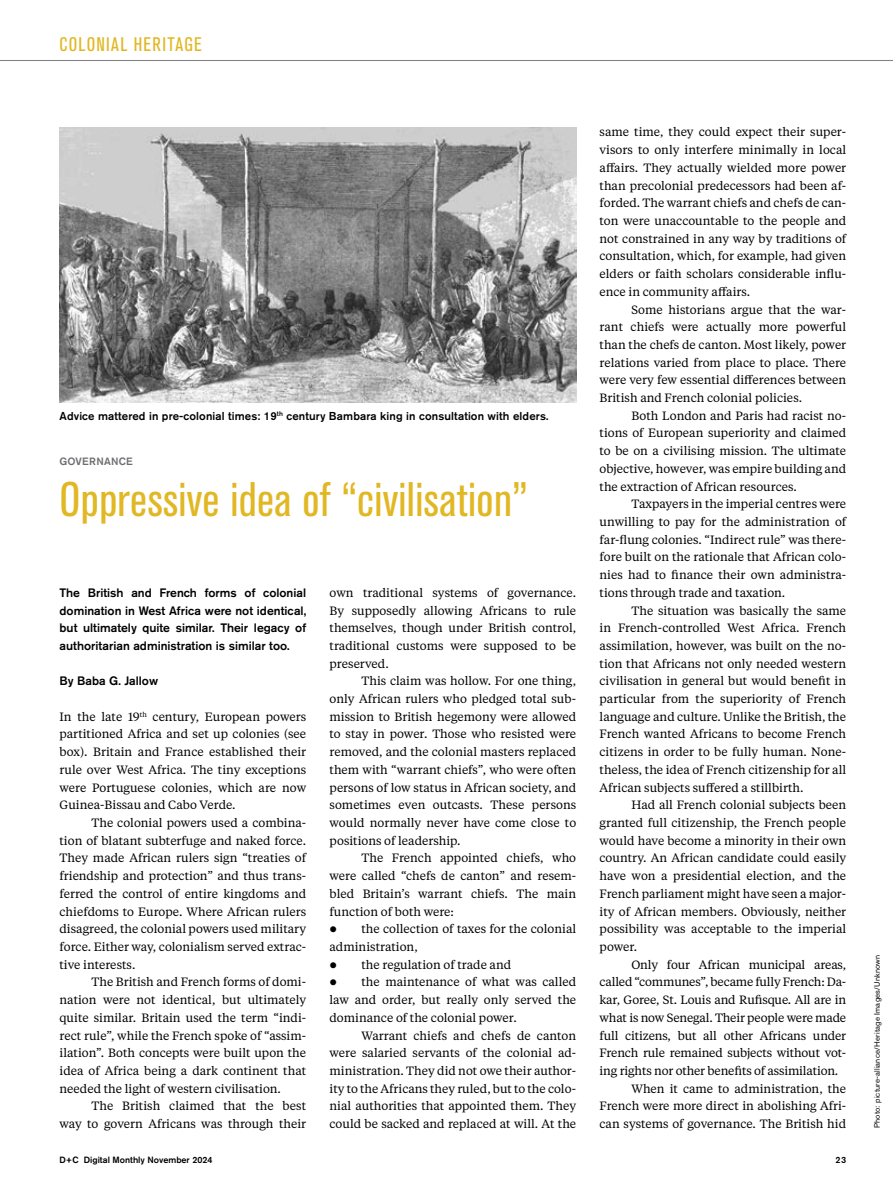
<style>
.page{position:relative;width:893px;height:1191px;background:#fff}
.page>*{position:absolute;margin:0;border:0;box-sizing:border-box;transform-origin:0 0}
.t1{font:condensed 48px "Akzidenz Grotesk BE";letter-spacing:.01em;color:#e1b724}
.t2{font:condensed 19.5px "Akzidenz Grotesk BE";letter-spacing:.065em;color:#e1b724}
.t3{font:500 12.15px/17.7px "Akzidenz Grotesk BE";color:#000;text-align:justify}
.t4{font:12px/17.7px "Tiempos Text";color:#000;text-align:justify}
.t5{font:500 11.4px "Akzidenz Grotesk BE";letter-spacing:.01em;color:#000}
.t6{font:500 10.5px "Akzidenz Grotesk BE";letter-spacing:.015em;color:#6d6e71}
.t7{font:500 9px "Akzidenz Grotesk BE";color:#000}
.t8{font:7.8px "Akzidenz Grotesk BE";letter-spacing:.02em;color:#000}
</style>
<div class="page">
<hr style="left:0;top:60px;width:893px;height:1px;background:#808285">
<img style="left:60px;top:128px;width:516px;height:274px">
<h2 class="t2" style="left:60px;top:33px;width:144px">COLONIAL HERITAGE</h2>
<p class="t5" style="left:60px;top:409px;width:490px">Advice mattered in pre-colonial times: 19<sup>th</sup> century Bambara king in consultation with elders.</p>
<p class="t6" style="left:60px;top:455px;width:75px">GOVERNANCE</p>
<h1 class="t1" style="left:60px;top:473px;width:469px">Oppressive idea of “civilisation”</h1>
<p class="t3" style="left:60px;top:583px;width:248px">The British and French forms of colonial domination in West Africa were not identical, but ultimately quite similar. Their legacy of authoritarian administration is similar too.</p>
<p class="t3" style="left:60px;top:672px;width:100px">By Baba G. Jallow</p>
<p class="t4" style="left:60px;top:707px;width:248px">In the late 19<sup>th</sup> century, European powers partitioned Africa and set up colonies (see box). Britain and France established their rule over West Africa. The tiny exceptions were Portuguese colonies, which are now Guinea-Bissau and Cabo Verde.</p>
<p class="t4" style="left:60px;top:813px;width:248px;text-indent:32px">The colonial powers used a combina&shy;tion of blatant subterfuge and naked force.<br>They made African rulers sign “treaties of friendship and protection” and thus trans&shy;ferred the control of entire kingdoms and chiefdoms to Europe. Where African rulers disagreed, the colonial powers used military force. Either way, colonialism served extrac&shy;tive interests.</p>
<p class="t4" style="left:60px;top:972px;width:248px;text-indent:32px">The British and French forms of domi&shy;nation were not identical, but ultimately quite similar. Britain used the term “indi&shy;rect rule”, while the French spoke of “assim&shy;ilation”. Both concepts were built upon the idea of Africa being a dark continent that needed the light of western civilisation.</p>
<p class="t4" style="left:60px;top:1096px;width:248px;text-align:right">The British claimed that the best<br>way to govern Africans was through their</p>
<p class="t4" style="left:330px;top:583px;width:248px">own traditional systems of governance.<br>By supposedly allowing Africans to rule themselves, though under British control, traditional customs were supposed to be preserved.</p>
<p class="t4" style="left:330px;top:671px;width:248px;text-indent:32px">This claim was hollow. For one thing, only African rulers who pledged total sub&shy;mission to British hegemony were allowed to stay in power. Those who resisted were removed, and the colonial masters replaced them with “warrant chiefs”, who were often persons of low status in African society, and sometimes even outcasts. These persons would normally never have come close to positions of leadership.</p>
<p class="t4" style="left:330px;top:848px;width:248px;text-indent:32px">The French appointed chiefs, who were called “chefs de canton” and resem&shy;bled Britain’s warrant chiefs. The main function of both were:</p>
<p class="t4" style="left:361px;top:919px;width:216px">the collection of taxes for the colonial</p>
<p class="t4" style="left:330px;top:937px;width:90px">administration,</p>
<p class="t4" style="left:361px;top:955px;width:151px">the regulation of trade and</p>
<p class="t4" style="left:361px;top:972px;width:216px">the maintenance of what was called</p>
<p class="t4" style="left:330px;top:990px;width:248px">law and order, but really only served the</p>
<p class="t4" style="left:330px;top:1008px;width:189px">dominance of the colonial power.</p>
<p class="t4" style="left:361px;top:1025px;width:216px">Warrant chiefs and chefs de canton</p>
<p class="t4" style="left:330px;top:1043px;width:248px">were salaried servants of the colonial ad-</p>
<p class="t4" style="left:330px;top:1061px;width:248px">ministration. They did not owe their author-</p>
<p class="t4" style="left:330px;top:1079px;width:248px">ity to the Africans they ruled, but to the colo-</p>
<p class="t4" style="left:330px;top:1096px;width:248px">nial authorities that appointed them. They</p>
<p class="t4" style="left:330px;top:1114px;width:248px">could be sacked and replaced at will. At the</p>
<p class="t4" style="left:600px;top:123px;width:248px">same time, they could expect their super&shy;visors to only interfere minimally in local affairs. They actually wielded more power than precolonial predecessors had been af&shy;forded. The warrant chiefs and chefs de can&shy;ton were unaccountable to the people and not constrained in any way by traditions of consultation, which, for example, had given elders or faith scholars considerable influ&shy;ence in community affairs.</p>
<p class="t4" style="left:600px;top:300px;width:248px;text-indent:32px">Some historians argue that the war&shy;rant chiefs were actually more powerful than the chefs de canton. Most likely, power relations varied from place to place. There were very few essential differences between British and French colonial policies.</p>
<p class="t4" style="left:600px;top:406px;width:248px;text-indent:32px">Both London and Paris had racist no&shy;tions of European superiority and claimed to be on a civilising mission. The ultimate objective, however, was empire building and the extraction of African resources.</p>
<p class="t4" style="left:600px;top:494px;width:248px;text-indent:32px">Taxpayers in the imperial centres were unwilling to pay for the administration of far-flung colonies. “Indirect rule” was there&shy;fore built on the rationale that African colo&shy;nies had to finance their own administra&shy;tions through trade and taxation.</p>
<p class="t4" style="left:600px;top:601px;width:248px;text-indent:32px">The situation was basically the same in French-controlled West Africa. French assimilation, however, was built on the no&shy;tion that Africans not only needed western civilisation in general but would benefit in particular from the superiority of French language and culture. Unlike the British, the French wanted Africans to become French citizens in order to be fully human. None&shy;theless, the idea of French citizenship for all African subjects suffered a stillbirth.</p>
<p class="t4" style="left:600px;top:795px;width:248px;text-indent:32px">Had all French colonial subjects been granted full citizenship, the French people would have become a minority in their own country. An African candidate could easily have won a presidential election, and the French parliament might have seen a major&shy;ity of African members. Obviously, neither possibility was acceptable to the imperial power.</p>
<p class="t4" style="left:631px;top:955px;width:216px">Only four African municipal areas,</p>
<p class="t4" style="left:600px;top:972px;width:248px">called “communes”, became fully French: Da-</p>
<p class="t4" style="left:600px;top:990px;width:248px">kar, Goree, St. Louis and Rufisque. All are in</p>
<p class="t4" style="left:600px;top:1008px;width:248px">what is now Senegal. Their people were made</p>
<p class="t4" style="left:600px;top:1025px;width:248px">full citizens, but all other Africans under</p>
<p class="t4" style="left:600px;top:1043px;width:248px">French rule remained subjects without vot-</p>
<p class="t4" style="left:600px;top:1061px;width:240px">ing rights nor other benefits of assimilation.</p>
<p class="t4" style="left:631px;top:1079px;width:216px">When it came to administration, the</p>
<p class="t4" style="left:600px;top:1096px;width:248px">French were more direct in abolishing Afri-</p>
<p class="t4" style="left:600px;top:1114px;width:248px">can systems of governance. The British hid</p>
<p class="t7" style="left:60px;top:1154px;width:155px">D+C Digital Monthly November 2024</p>
<p class="t7" style="left:835px;top:1154px;width:12px">23</p>
<p class="t8" style="left:872px;top:1128px;width:175px;rotate:-90deg">Photo: picture-alliance/Heritage Images/Unknown</p>
</div>
